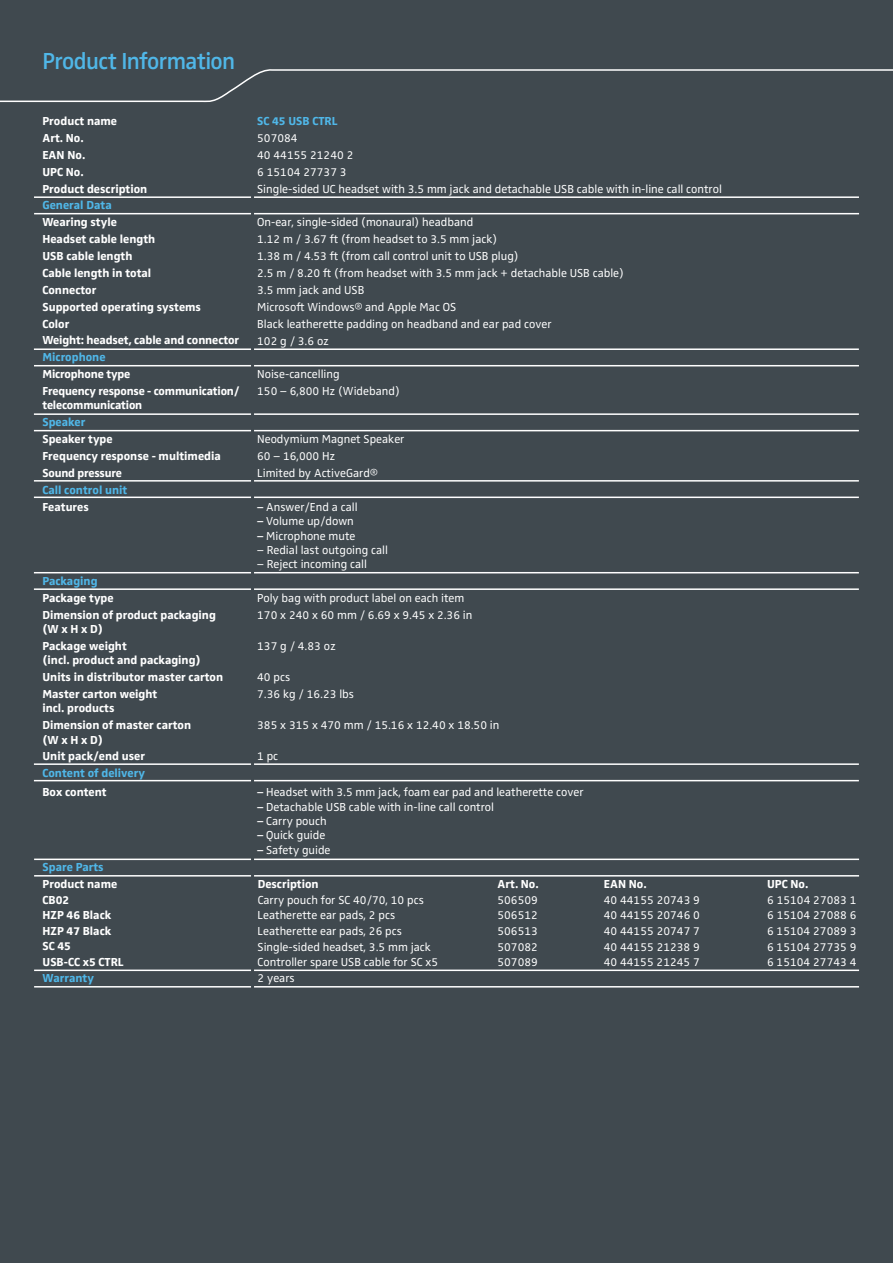
<style>
.page{position:relative;width:893px;height:1263px;background:#40494f}
.page>*{position:absolute;margin:0;border:0;box-sizing:border-box;transform-origin:0 0}
.t1{font:600 24px "Sennheiser";letter-spacing:-.025em;color:#50b7e8;scale:.96 1}
.t2{font:12px "Sennheiser";color:#fff}
.t3{font:700 12px/14.4px "Sennheiser";color:#fff}
.t4{font:700 12px "Sennheiser";color:#50b7e8}
.s1{font-weight:600}
</style>
<div class="page">
<hr style="left:34px;top:588px;width:825px;height:2px;background:#fff">
<hr style="left:34px;top:780px;width:825px;height:1px;background:#fff">
<hr style="left:34px;top:875px;width:825px;height:1px;background:#fff">
<hr style="left:34px;top:986px;width:825px;height:1px;background:#fff">
<hr style="left:34px;top:572px;width:825px;height:1px;background:#fff">
<hr style="left:34px;top:763px;width:825px;height:2px;background:#fff">
<hr style="left:34px;top:858px;width:825px;height:2px;background:#fff">
<hr style="left:34px;top:969px;width:825px;height:2px;background:#fff">
<hr style="left:34px;top:213px;width:825px;height:1px;background:#fff">
<hr style="left:34px;top:430px;width:825px;height:1px;background:#fff">
<hr style="left:34px;top:497px;width:825px;height:1px;background:#fff">
<hr style="left:34px;top:365px;width:825px;height:1px;background:#fff">
<hr style="left:34px;top:196px;width:825px;height:2px;background:#fff">
<hr style="left:34px;top:413px;width:825px;height:2px;background:#fff">
<hr style="left:34px;top:480px;width:825px;height:2px;background:#fff">
<hr style="left:34px;top:348px;width:825px;height:2px;background:#fff">
<svg style="left:0;top:69px;width:893px;height:34px"></svg>
<hr style="left:251px;top:119px;width:3px;height:921px;background:#40494f">
<h1 class="t1" style="left:42px;top:47px;width:202px">Product Information</h1>
<p class="t3" style="left:42px;top:114px;width:76px">Product name</p>
<p class="t4" style="left:257px;top:114px;width:82px">SC 45 USB CTRL</p>
<p class="t3" style="left:42px;top:131px;width:43px">Art. No.</p>
<p class="t2" style="left:257px;top:131px;width:42px">507084</p>
<p class="t3" style="left:42px;top:148px;width:44px">EAN No.</p>
<p class="t2" style="left:257px;top:148px;width:98px">40 44155 21240 2</p>
<p class="t3" style="left:42px;top:164px;width:43px">UPC No.</p>
<p class="t2" style="left:257px;top:165px;width:91px">6 15104 27737 3</p>
<p class="t3" style="left:42px;top:181px;width:106px">Product description</p>
<p class="t2" style="left:257px;top:182px;width:466px">Single-sided UC headset with 3.5 mm jack and detachable USB cable with in-line call control</p>
<p class="t4" style="left:42px;top:198px;width:71px">General Data</p>
<p class="t3" style="left:42px;top:215px;width:76px">Wearing style</p>
<p class="t2" style="left:257px;top:216px;width:218px">On-ear, single-sided (monaural) headband</p>
<p class="t3" style="left:42px;top:232px;width:114px">Headset cable length</p>
<p class="t2" style="left:257px;top:232px;width:242px">1.12 m / 3.67 ft (from headset to 3.5 mm jack)</p>
<p class="t3" style="left:42px;top:249px;width:92px">USB cable length</p>
<p class="t2" style="left:257px;top:249px;width:263px">1.38 m / 4.53 ft (from call control unit to USB plug)</p>
<p class="t3" style="left:42px;top:266px;width:110px">Cable length in total</p>
<p class="t2" style="left:257px;top:266px;width:368px">2.5 m / 8.20 ft (from headset with 3.5 mm jack + detachable USB cable)</p>
<p class="t3" style="left:42px;top:283px;width:56px">Connector</p>
<p class="t2" style="left:257px;top:283px;width:109px">3.5 mm jack and USB</p>
<p class="t3" style="left:42px;top:299px;width:160px">Supported operating systems</p>
<p class="t2" style="left:257px;top:300px;width:200px">Microsoft Windows® and Apple Mac OS</p>
<p class="t3" style="left:42px;top:316px;width:29px">Color</p>
<p class="t2" style="left:257px;top:317px;width:296px">Black leatherette padding on headband and ear pad cover</p>
<p class="t3" style="left:42px;top:333px;width:198px">Weight: headset, cable and connector</p>
<p class="t2" style="left:257px;top:334px;width:73px">102 g / 3.6 oz</p>
<p class="t4" style="left:42px;top:350px;width:65px">Microphone</p>
<p class="t3" style="left:42px;top:367px;width:89px">Microphone type</p>
<p class="t2" style="left:257px;top:367px;width:84px">Noise-cancelling</p>
<p class="t3" style="left:42px;top:384px;width:199px">Frequency response - communication/ telecommunication</p>
<p class="t2" style="left:257px;top:384px;width:144px">150 – 6,800 Hz (Wideband)</p>
<p class="t4" style="left:42px;top:415px;width:45px">Speaker</p>
<p class="t3" style="left:42px;top:432px;width:72px">Speaker type</p>
<p class="t2" style="left:257px;top:432px;width:149px">Neodymium Magnet Speaker</p>
<p class="t3" style="left:42px;top:449px;width:180px">Frequency response - multimedia</p>
<p class="t2" style="left:257px;top:449px;width:80px">60 – 16,000 Hz</p>
<p class="t3" style="left:42px;top:465px;width:81px">Sound pressure</p>
<p class="t2" style="left:257px;top:466px;width:122px">Limited by ActiveGard®</p>
<p class="t4" style="left:42px;top:483px;width:86px">Call control unit</p>
<p class="t3" style="left:42px;top:499px;width:48px">Features</p>
<p class="t2" style="left:257px;top:500px;width:102px"><span class="s1">–</span> Answer/End a call</p>
<p class="t2" style="left:257px;top:514px;width:98px"><span class="s1">–</span> Volume up/down</p>
<p class="t2" style="left:257px;top:529px;width:100px"><span class="s1">–</span> Microphone mute</p>
<p class="t2" style="left:257px;top:543px;width:132px">– Redial last outgoing call</p>
<p class="t2" style="left:257px;top:557px;width:111px">– Reject incoming call</p>
<p class="t4" style="left:42px;top:574px;width:57px">Packaging</p>
<p class="t3" style="left:42px;top:591px;width:73px">Package type</p>
<p class="t2" style="left:257px;top:591px;width:209px">Poly bag with product label on each item</p>
<p class="t3" style="left:42px;top:607px;width:175px">Dimension of product packaging (W x H x D)</p>
<p class="t2" style="left:257px;top:608px;width:217px">170 x 240 x 60 mm / 6.69 x 9.45 x 2.36 in</p>
<p class="t3" style="left:42px;top:639px;width:160px">Package weight<br>(incl. product and packaging)</p>
<p class="t2" style="left:257px;top:639px;width:80px">137 g / 4.83 oz</p>
<p class="t3" style="left:42px;top:670px;width:182px">Units in distributor master carton</p>
<p class="t2" style="left:257px;top:670px;width:34px">40 pcs</p>
<p class="t3" style="left:42px;top:687px;width:117px">Master carton weight incl. products</p>
<p class="t2" style="left:257px;top:687px;width:98px">7.36 kg / 16.23 lbs</p>
<p class="t3" style="left:42px;top:718px;width:150px">Dimension of master carton (W x H x D)</p>
<p class="t2" style="left:257px;top:718px;width:244px">385 x 315 x 470 mm / 15.16 x 12.40 x 18.50 in</p>
<p class="t3" style="left:42px;top:749px;width:104px">Unit pack/end user</p>
<p class="t2" style="left:257px;top:749px;width:23px">1 pc</p>
<p class="t4" style="left:42px;top:766px;width:104px">Content of delivery</p>
<p class="t3" style="left:42px;top:785px;width:66px">Box content</p>
<p class="t2" style="left:257px;top:785px;width:328px"><span class="s1">–</span> Headset with 3.5 mm jack, foam ear pad and leatherette cover</p>
<p class="t2" style="left:257px;top:800px;width:238px"><span class="s1">–</span> Detachable USB cable with in-line call control</p>
<p class="t2" style="left:257px;top:814px;width:71px"><span class="s1">–</span> Carry pouch</p>
<p class="t2" style="left:257px;top:828px;width:70px"><span class="s1">–</span> Quick guide</p>
<p class="t2" style="left:257px;top:843px;width:75px"><span class="s1">–</span> Safety guide</p>
<p class="t4" style="left:43px;top:860px;width:63px">Spare Parts</p>
<p class="t3" style="left:43px;top:876px;width:76px">Product name</p>
<p class="t3" style="left:258px;top:877px;width:63px">Description</p>
<p class="t3" style="left:497px;top:877px;width:43px">Art. No.</p>
<p class="t3" style="left:604px;top:877px;width:44px">EAN No.</p>
<p class="t3" style="left:767px;top:877px;width:43px">UPC No.</p>
<p class="t3" style="left:43px;top:892px;width:28px">CB02</p>
<p class="t2" style="left:258px;top:893px;width:168px">Carry pouch for SC 40/70, 10 pcs</p>
<p class="t2" style="left:497px;top:893px;width:42px">506509</p>
<p class="t2" style="left:604px;top:893px;width:98px">40 44155 20743 9</p>
<p class="t2" style="left:767px;top:893px;width:91px">6 15104 27083 1</p>
<p class="t3" style="left:43px;top:908px;width:70px">HZP 46 Black</p>
<p class="t2" style="left:258px;top:908px;width:139px">Leatherette ear pads, 2 pcs</p>
<p class="t2" style="left:497px;top:908px;width:42px">506512</p>
<p class="t2" style="left:604px;top:908px;width:98px">40 44155 20746 0</p>
<p class="t2" style="left:767px;top:908px;width:91px">6 15104 27088 6</p>
<p class="t3" style="left:43px;top:923px;width:70px">HZP 47 Black</p>
<p class="t2" style="left:258px;top:924px;width:146px">Leatherette ear pads, 26 pcs</p>
<p class="t2" style="left:497px;top:924px;width:42px">506513</p>
<p class="t2" style="left:604px;top:924px;width:98px">40 44155 20747 7</p>
<p class="t2" style="left:767px;top:924px;width:91px">6 15104 27089 3</p>
<p class="t3" style="left:43px;top:939px;width:30px">SC 45</p>
<p class="t2" style="left:258px;top:939px;width:175px">Single-sided headset, 3.5 mm jack</p>
<p class="t2" style="left:497px;top:939px;width:42px">507082</p>
<p class="t2" style="left:604px;top:939px;width:98px">40 44155 21238 9</p>
<p class="t2" style="left:767px;top:939px;width:91px">6 15104 27735 9</p>
<p class="t3" style="left:43px;top:955px;width:83px">USB-CC x5 CTRL</p>
<p class="t2" style="left:258px;top:955px;width:182px">Controller spare USB cable for SC x5</p>
<p class="t2" style="left:497px;top:955px;width:42px">507089</p>
<p class="t2" style="left:604px;top:955px;width:98px">40 44155 21245 7</p>
<p class="t2" style="left:767px;top:955px;width:91px">6 15104 27743 4</p>
<p class="t4" style="left:43px;top:971px;width:53px">Warranty</p>
<p class="t2" style="left:258px;top:971px;width:39px">2 years</p>
</div>
